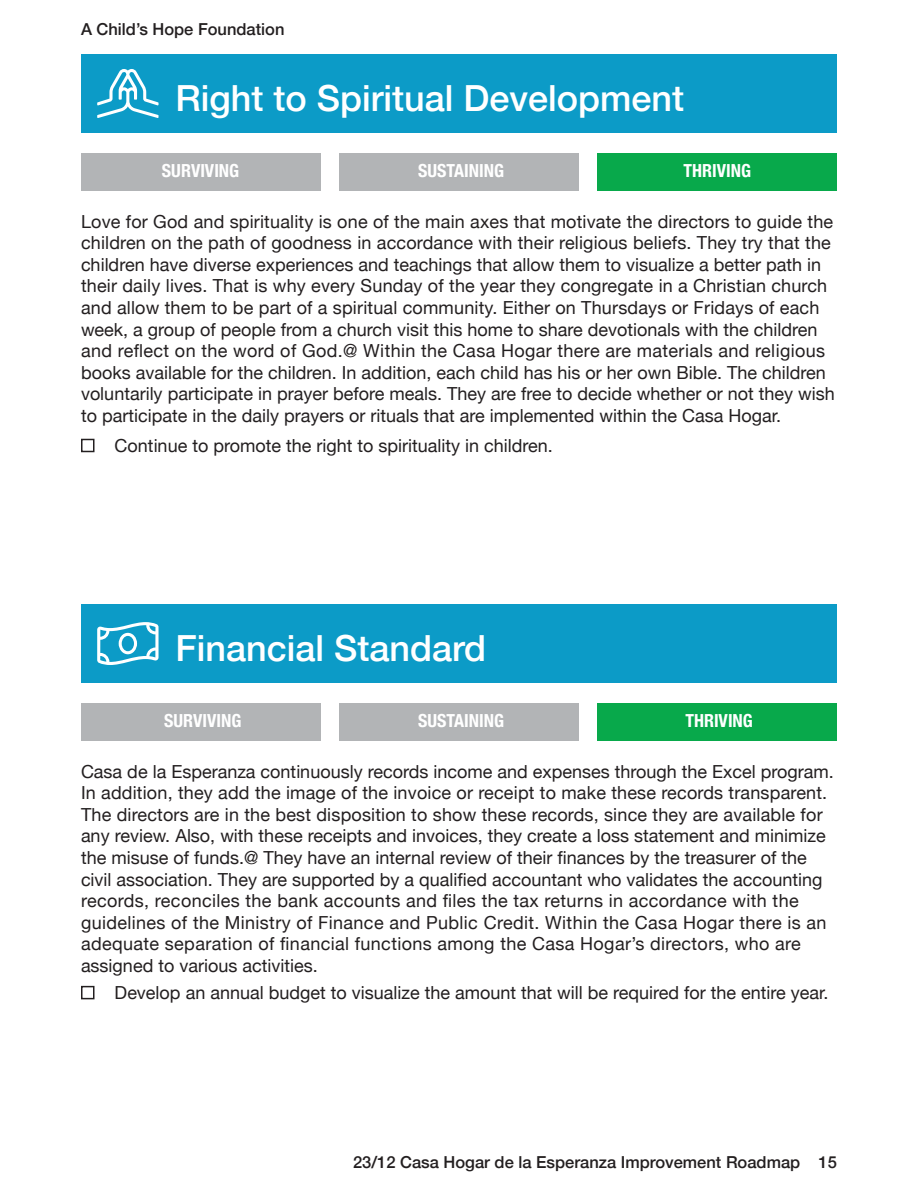
<style>
.page{position:relative;width:918px;height:1188px;background:#fff}
.page>*{position:absolute;margin:0;border:0;box-sizing:border-box;transform-origin:0 0}
.t1{font:500 36px "Helvetica Neue";color:#fff}
.Body{font:18px/21.6px "Helvetica Neue";color:#231f20}
.Table_Header{font:700 condensed 18px "Helvetica Neue";color:#fff}
.Numbering{font:500 16.5px "Helvetica Neue";color:#231f20}
</style>
<div class="page">
<div style="left:81px;top:54px;width:756px;height:79px;background:#0c9bc7"></div>
<div style="left:81px;top:604px;width:756px;height:79px;background:#0c9bc7"></div>
<svg style="left:97px;top:69px;width:62px;height:49px"></svg>
<svg style="left:97px;top:622px;width:62px;height:43px"></svg>
<div style="left:81px;top:439px;width:13px;height:13px;border:2px solid #231f20"></div>
<div style="left:81px;top:986px;width:13px;height:13px;border:2px solid #231f20"></div>
<div style="left:81px;top:153px;width:239px;height:37px;background:#b2b4b6"></div>
<div style="left:81px;top:703px;width:239px;height:38px;background:#b2b4b6"></div>
<div style="left:339px;top:153px;width:240px;height:37px;background:#b2b4b6"></div>
<div style="left:339px;top:703px;width:240px;height:38px;background:#b2b4b6"></div>
<div style="left:598px;top:153px;width:239px;height:37px;background:#08a94b"></div>
<div style="left:598px;top:703px;width:239px;height:38px;background:#08a94b"></div>
<p class="Numbering" style="left:81px;top:16px;width:205px">A Child’s Hope Foundation</p>
<h3 class="t1" style="left:176px;top:69px;width:510px">Right to Spiritual Development</h3>
<p class="Table_Header" style="left:162px;top:156px;width:79px">SURVIVING</p>
<p class="Table_Header" style="left:418px;top:156px;width:87px">SUSTAINING</p>
<p class="Table_Header" style="left:684px;top:156px;width:69px">THRIVING</p>
<p class="Body" style="left:81px;top:211px;width:755px">Love for God and spirituality is one of the main axes that motivate the directors to guide the children on the path of goodness in accordance with their religious beliefs. They try that the children have diverse experiences and teachings that allow them to visualize a better path in their daily lives. That is why every Sunday of the year they congregate in a Christian church and allow them to be part of a spiritual community. Either on Thursdays or Fridays of each week, a group of people from a church visit this home to share devotionals with the children and reflect on the word of God.@ Within the Casa Hogar there are materials and religious books available for the children. In addition, each child has his or her own Bible. The children voluntarily participate in prayer before meals. They are free to decide whether or not they wish to participate in the daily prayers or rituals that are implemented within the Casa Hogar.</p>
<p class="Body" style="left:115px;top:436px;width:440px">Continue to promote the right to spirituality in children.</p>
<h3 class="t1" style="left:176px;top:619px;width:312px">Financial Standard</h3>
<p class="Table_Header" style="left:164px;top:706px;width:79px">SURVIVING</p>
<p class="Table_Header" style="left:418px;top:706px;width:87px">SUSTAINING</p>
<p class="Table_Header" style="left:685px;top:706px;width:69px">THRIVING</p>
<p class="Body" style="left:81px;top:761px;width:754px">Casa de la Esperanza continuously records income and expenses through the Excel program.<br>In addition, they add the image of the invoice or receipt to make these records transparent.<br>The directors are in the best disposition to show these records, since they are available for any review. Also, with these receipts and invoices, they create a loss statement and minimize the misuse of funds.@ They have an internal review of their finances by the treasurer of the civil association. They are supported by a qualified accountant who validates the accounting records, reconciles the bank accounts and files the tax returns in accordance with the guidelines of the Ministry of Finance and Public Credit. Within the Casa Hogar there is an adequate separation of financial functions among the Casa Hogar’s directors, who are assigned to various activities.</p>
<p class="Body" style="left:115px;top:983px;width:715px">Develop an annual budget to visualize the amount that will be required for the entire year.</p>
<p class="Numbering" style="left:353px;top:1149px;width:485px">23/12 Casa Hogar de la Esperanza Improvement Roadmap 15</p>
</div>
